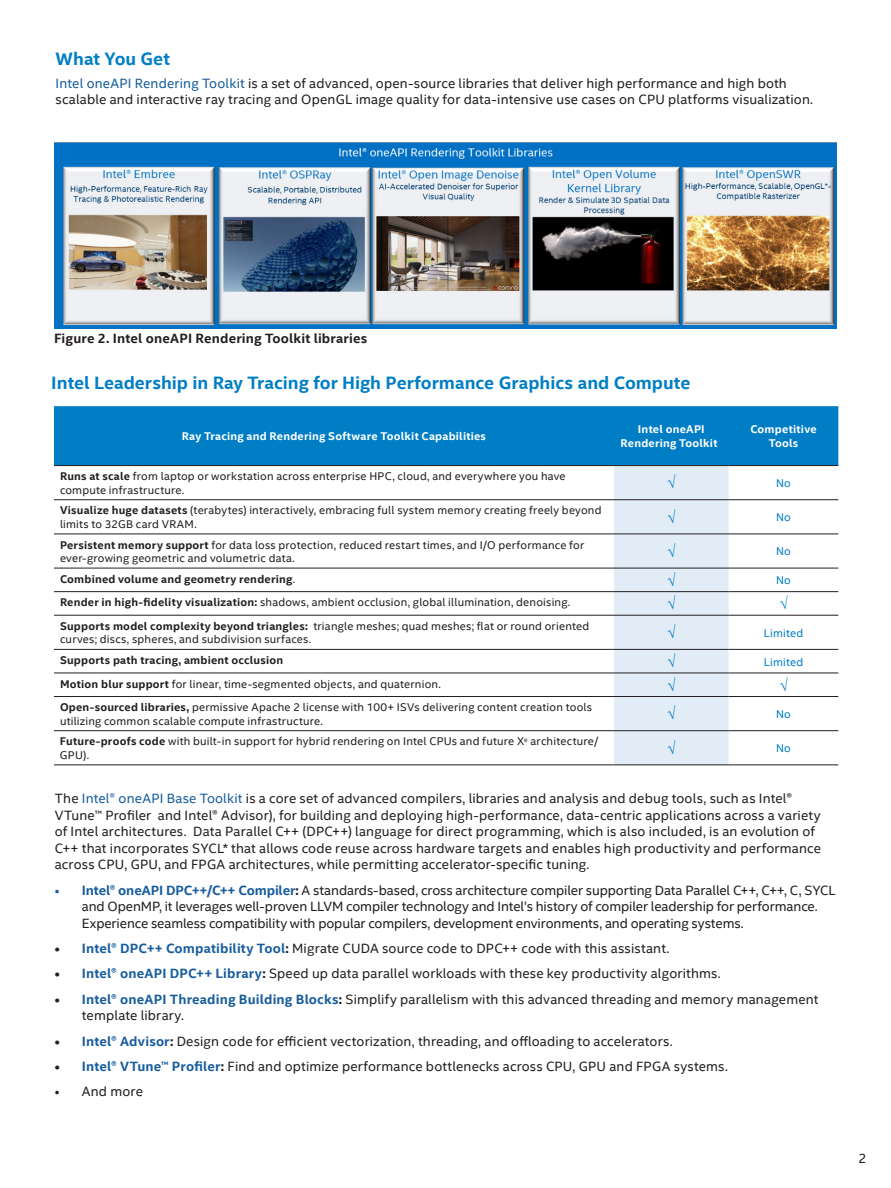
<style>
.page{position:relative;width:891px;height:1188px;background:#fff}
.page>*{position:absolute;margin:0;border:0;box-sizing:border-box;transform-origin:0 0}
.CopyHeaderBlue{font:700 18px "Intel Clear";color:#007ec5}
.MainCopy___Caption{font:13.5px/16.5px "Intel Clear";letter-spacing:.01em;color:#231f20}
.MainCopy___Caption-2{font:13.5px/16.5px "Intel Clear";letter-spacing:-.01em;color:#231f20}
.MainCopy___Caption-3{font:700 13.5px "Intel Clear";letter-spacing:.01em;color:#231f20}
.TableContent{font:11.25px/13.5px "Intel Clear";letter-spacing:.02em;color:#231f20}
.TableContents{font:11.25px/13.5px "Intel Clear";letter-spacing:.02em;color:#231f20}
.TableContent-2{font:700 11.25px/13.5px "Intel Clear";letter-spacing:.02em;color:#fff;text-align:center}
.TableContents-2{font:700 11.25px "Intel Clear";letter-spacing:.015em;color:#231f20}
.TableContent-3{font:700 11.25px "Intel Clear";letter-spacing:.02em;color:#231f20}
.TableContents-3{font:11.25px "Intel Clear";letter-spacing:.025em;color:#007ec5}
.s1{color:#175d9e}
.s2{color:#007ec5}
.s3{font-weight:700}
.s4{font-weight:400}
.s5{font-weight:700;color:#175d9e}
</style>
<div class="page">
<img style="left:54px;top:143px;width:782px;height:186px">
<div style="left:54px;top:406px;width:784px;height:59px;background:#007ec5"></div>
<hr style="left:54px;top:465px;width:560px;height:1px;background:#231f20">
<hr style="left:614px;top:465px;width:115px;height:1px;background:#231f20">
<hr style="left:729px;top:465px;width:109px;height:1px;background:#231f20">
<hr style="left:54px;top:499px;width:560px;height:1px;background:#231f20">
<hr style="left:729px;top:499px;width:109px;height:1px;background:#231f20">
<hr style="left:54px;top:534px;width:560px;height:1px;background:#231f20">
<hr style="left:729px;top:534px;width:109px;height:1px;background:#231f20">
<hr style="left:54px;top:568px;width:560px;height:1px;background:#231f20">
<hr style="left:729px;top:568px;width:109px;height:1px;background:#231f20">
<hr style="left:54px;top:591px;width:560px;height:1px;background:#231f20">
<hr style="left:729px;top:591px;width:109px;height:1px;background:#231f20">
<hr style="left:54px;top:615px;width:560px;height:1px;background:#231f20">
<hr style="left:729px;top:615px;width:109px;height:1px;background:#231f20">
<hr style="left:54px;top:649px;width:560px;height:1px;background:#231f20">
<hr style="left:729px;top:649px;width:109px;height:1px;background:#231f20">
<hr style="left:54px;top:673px;width:560px;height:1px;background:#231f20">
<hr style="left:729px;top:673px;width:109px;height:1px;background:#231f20">
<hr style="left:54px;top:696px;width:560px;height:1px;background:#231f20">
<hr style="left:729px;top:696px;width:109px;height:1px;background:#231f20">
<hr style="left:54px;top:730px;width:560px;height:1px;background:#231f20">
<hr style="left:729px;top:730px;width:109px;height:1px;background:#231f20">
<hr style="left:54px;top:765px;width:560px;height:1px;background:#231f20">
<hr style="left:614px;top:765px;width:115px;height:1px;background:#231f20">
<hr style="left:729px;top:765px;width:109px;height:1px;background:#231f20">
<div style="left:614px;top:466px;width:115px;height:299px;background:#e1ecf7"></div>
<p class="CopyHeaderBlue" style="left:56px;top:46px;width:116px">What You Get</p>
<p class="MainCopy___Caption" style="left:56px;top:75px;width:759px"><span class="s1">Intel oneAPI Rendering Toolkit</span> is a set of advanced, open-source libraries that deliver high performance and high both scalable and interactive ray tracing and OpenGL image quality for data-intensive use cases on CPU platforms visualization.</p>
<p class="MainCopy___Caption-3" style="left:54px;top:329px;width:315px">Figure 2. Intel oneAPI Rendering Toolkit libraries</p>
<p class="CopyHeaderBlue" style="left:51px;top:370px;width:641px">Intel Leadership in Ray Tracing for High Performance Graphics and Compute</p>
<p class="TableContent-2" style="left:182px;top:429px;width:306px">Ray Tracing and Rendering Software Toolkit Capabilities</p>
<p class="TableContent-2" style="left:621px;top:422px;width:103px">Intel oneAPI<br>Rendering Toolkit<span class="s2">t</span></p>
<p class="TableContent-2" style="left:750px;top:422px;width:68px">Competitive<br>Tools</p>
<p class="TableContent" style="left:60px;top:469px;width:507px"><span class="s3">Runs at scale</span> from laptop or workstation across enterprise HPC, cloud, and everywhere you have compute infrastructure.</p>
<p class="TableContents-3" style="left:776px;top:475px;width:16px">No</p>
<p class="TableContent" style="left:60px;top:503px;width:543px"><span class="s3">Visualize huge datasets</span> (terabytes) interactively, embracing full system memory creating freely beyond limits to 32GB card VRAM.</p>
<p class="TableContents-3" style="left:776px;top:509px;width:16px">No</p>
<p class="TableContents" style="left:60px;top:538px;width:526px"><span class="s3">Persistent memory support</span> for data loss protection, reduced restart times, and I/O performance for ever-growing geometric and volumetric data.</p>
<p class="TableContents-3" style="left:776px;top:544px;width:16px">No</p>
<p class="TableContent-3" style="left:60px;top:571px;width:237px">Combined volume and geometry rendering<span class="s4">.</span></p>
<p class="TableContents-3" style="left:776px;top:573px;width:16px">No</p>
<p class="TableContent" style="left:60px;top:595px;width:512px"><span class="s3">Render in high-fidelity visualization:</span> shadows, ambient occlusion, global illumination, denoising.</p>
<p class="TableContent" style="left:60px;top:619px;width:531px"><span class="s3">Supports model complexity beyond triangles:</span> triangle meshes; quad meshes; flat or round oriented curves; discs, spheres, and subdivision surfaces.</p>
<p class="TableContents-3" style="left:764px;top:625px;width:41px">Limited</p>
<p class="TableContents-2" style="left:60px;top:652px;width:225px">Supports path tracing, ambient occlusion</p>
<p class="TableContents-3" style="left:764px;top:654px;width:41px">Limited</p>
<p class="TableContent" style="left:60px;top:677px;width:383px"><span class="s3">Motion blur support</span> for linear, time-segmented objects, and quaternion.</p>
<p class="TableContent" style="left:60px;top:700px;width:534px"><span class="s3">Open-sourced libraries,</span> permissive Apache 2 license with 100+ ISVs delivering content creation tools utilizing common scalable compute infrastructure.</p>
<p class="TableContents-3" style="left:776px;top:706px;width:16px">No</p>
<p class="TableContent" style="left:60px;top:734px;width:540px"><span class="s3">Future-proofs code</span> with built-in support for hybrid rendering on Intel CPUs and future X<sup>e</sup> architecture/<br>GPU).</p>
<p class="TableContents-3" style="left:776px;top:740px;width:16px">No</p>
<p class="MainCopy___Caption" style="left:55px;top:790px;width:768px">The <span class="s1">Intel® oneAPI Base Toolkit</span> is a core set of advanced compilers, libraries and analysis and debug tools, such as Intel® VTune™ Profiler and Intel® Advisor), for building and deploying high-performance, data-centric applications across a variety of Intel architectures. Data Parallel C++ (DPC++) language for direct programming, which is also included, is an evolution of C++ that incorporates SYCL* that allows code reuse across hardware targets and enables high productivity and performance across CPU, GPU, and FPGA architectures, while permitting accelerator-specific tuning.</p>
<p class="MainCopy___Caption-2" style="left:82px;top:881px;width:755px;text-indent:-27px"><span class="s1">•</span> <span class="s5">Intel® oneAPI DPC++/C++ Compiler</span><span class="s3">:</span> A standards-based, cross architecture compiler supporting Data Parallel C++, C++, C, SYCL and OpenMP, it leverages well-proven LLVM compiler technology and Intel’s history of compiler leadership for performance.<br>Experience seamless compatibility with popular compilers, development environments, and operating systems.</p>
<p class="MainCopy___Caption" style="left:55px;top:940px;width:616px"><span class="s3">•</span> <span class="s5">Intel® DPC++ Compatibility Tool</span><span class="s3">:</span> Migrate CUDA source code to DPC++ code with this assistant.</p>
<p class="MainCopy___Caption" style="left:55px;top:965px;width:668px"><span class="s3">•</span> <span class="s5">Intel® oneAPI DPC++ Library</span><span class="s3">:</span> Speed up data parallel workloads with these key productivity algorithms.</p>
<p class="MainCopy___Caption" style="left:82px;top:990px;width:738px;text-indent:-27px"><span class="s3">•</span> <span class="s5">Intel® oneAPI Threading Building Blocks</span><span class="s3">:</span> Simplify parallelism with this advanced threading and memory management template library.</p>
<p class="MainCopy___Caption" style="left:55px;top:1032px;width:619px"><span class="s3">•</span> <span class="s5">Intel® Advisor</span><span class="s3">:</span> Design code for efficient vectorization, threading, and offloading to accelerators.</p>
<p class="MainCopy___Caption" style="left:55px;top:1058px;width:675px"><span class="s3">•</span> <span class="s5">Intel® VTune™ Profiler</span><span class="s3">:</span> Find and optimize performance bottlenecks across CPU, GPU and FPGA systems.</p>
<p class="MainCopy___Caption" style="left:55px;top:1083px;width:90px">• And more</p>
<p class="MainCopy___Caption" style="left:858px;top:1150px;width:10px">2</p>
</div>
